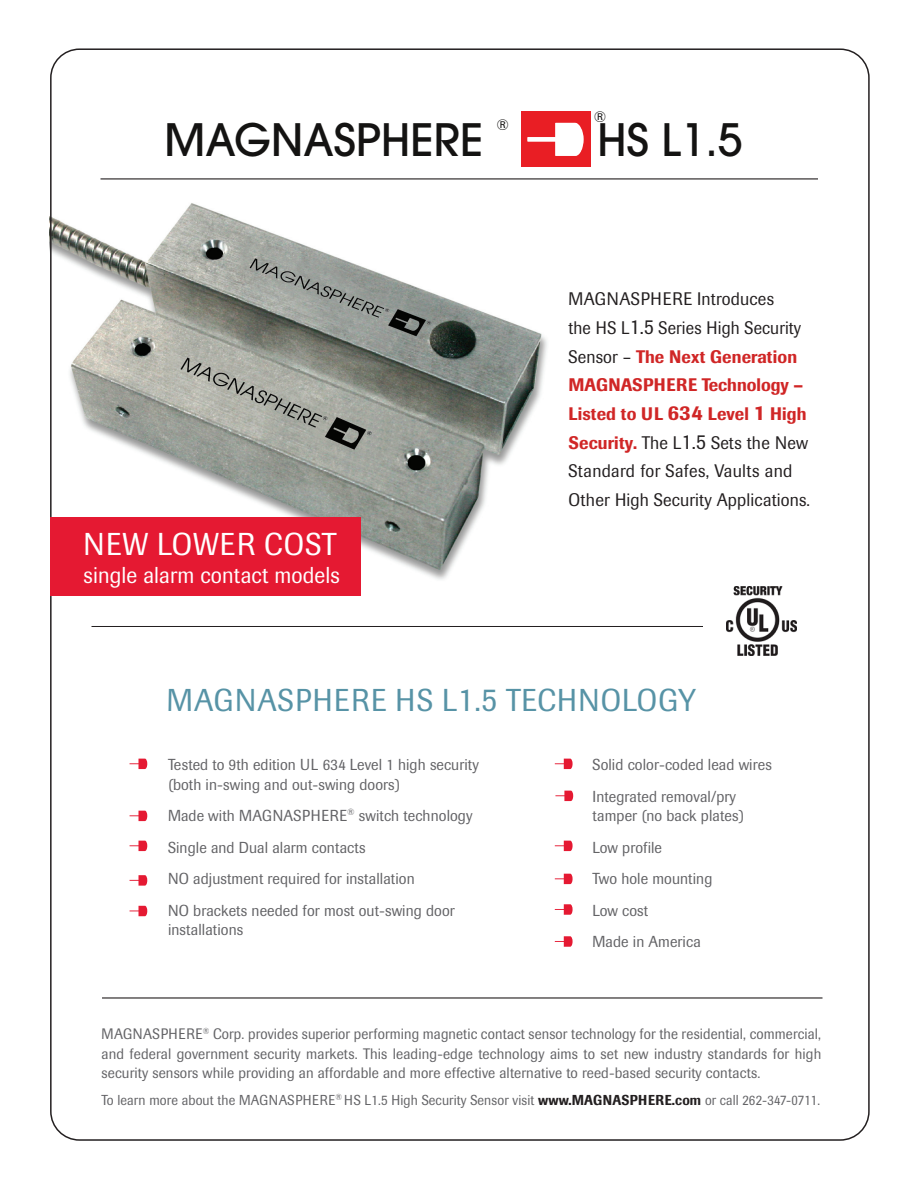
<style>
.page{position:relative;width:918px;height:1188px;background:#fff}
.page>*{position:absolute;margin:0;border:0;box-sizing:border-box;transform-origin:0 0}
.t1{font:500 44.4px "Avant Garde";color:#141312}
.t2{font:31.35px "Imago";letter-spacing:.035em;color:#5793a6;scale:.95 1}
.t3{font:31.35px "Imago";letter-spacing:.035em;color:#fff;scale:.95 1}
.t4{font:22.8px "Imago";letter-spacing:.005em;color:#fff;scale:.94 1}
.t5{font:18px/28.7px "Imago";letter-spacing:.01em;color:#231f20;scale:.94 1}
.t6{font:15.75px/31.5px "Imago";letter-spacing:.005em;color:#636366;scale:.94 1}
.t7{font:15px/19.5px "Imago";letter-spacing:.01em;color:#636366;text-align:justify;scale:.92 1}
.t8{font:15px "Imago";color:#141312}
.t9{font:14.25px "Imago";letter-spacing:.01em;color:#636366;scale:.92 1}
.s1{font-size:21px}
.s2{font-weight:500;color:#d02626}
.s3{font-weight:500;font-size:21px;color:#d02626}
.s4{font-size:32.85px}
.s5{font-weight:500;color:#231f20}
</style>
<div class="page">
<img style="left:53px;top:203px;width:494px;height:377px">
<hr style="left:92px;top:626px;width:717px;height:1px;background:#231f20">
<div style="left:704px;top:579px;width:108px;height:94px;background:#fff"></div>
<div style="left:521px;top:112px;width:70px;height:55px;background:#e91e24"></div>
<svg style="left:527px;top:123px;width:57px;height:33px"></svg>
<svg style="left:130px;top:759px;width:17px;height:10px"></svg>
<svg style="left:130px;top:811px;width:17px;height:10px"></svg>
<svg style="left:130px;top:841px;width:17px;height:10px"></svg>
<svg style="left:130px;top:875px;width:17px;height:11px"></svg>
<svg style="left:130px;top:906px;width:17px;height:10px"></svg>
<hr style="left:100px;top:178px;width:718px;height:1px;background:#231f20">
<hr style="left:102px;top:997px;width:721px;height:2px;background:#231f20">
<svg style="left:555px;top:759px;width:18px;height:10px"></svg>
<svg style="left:555px;top:841px;width:18px;height:10px"></svg>
<svg style="left:555px;top:874px;width:18px;height:10px"></svg>
<svg style="left:555px;top:904px;width:18px;height:11px"></svg>
<svg style="left:555px;top:936px;width:18px;height:11px"></svg>
<img style="left:726px;top:587px;width:70px;height:69px">
<div style="left:51px;top:518px;width:310px;height:78px;background:#e51932"></div>
<svg style="left:555px;top:791px;width:18px;height:10px"></svg>
<p class="t8" style="left:594px;top:108px;width:14px">®</p>
<p class="t8" style="left:496px;top:116px;width:14px">®</p>
<h1 class="t1" style="left:164px;top:112px;width:321px">MAGNASPHERE</h1>
<h1 class="t1" style="left:597px;top:112px;width:147px">HS L1.5</h1>
<h2 class="t3" style="left:83px;top:526px;width:268px">NEW LOWER COST</h2>
<h3 class="t4" style="left:83px;top:562px;width:274px">single alarm contact models</h3>
<p class="t5" style="left:568px;top:285px;width:259px">MAGNASPHERE Introduces<br>the HS L<span class="s1">1.5</span> Series High Security<br>Sensor – <span class="s2">The Next Generation<br>MAGNASPHERE Technology –<br>Listed to UL</span> <span class="s3">634</span> <span class="s2">Level</span> <span class="s3">1</span> <span class="s2">High<br>Security.</span> The L<span class="s1">1.5</span> Sets the New<br>Standard for Safes, Vaults and<br>Other High Security Applications.</p>
<h2 class="t2" style="left:167px;top:682px;width:559px">MAGNASPHERE HS L<span class="s4">1.5</span> TECHNOLOGY</h2>
<p class="t6" style="left:168px;top:755px;width:332px;line-height:19.5px">Tested to 9th edition UL 634 Level 1 high security (both in-swing and out-swing doors)</p>
<p class="t6" style="left:168px;top:800px;width:326px">Made with MAGNASPHERE<sup>®</sup> switch technology Single and Dual alarm contacts<br>NO adjustment required for installation<br>NO brackets needed for most out-swing door</p>
<p class="t6" style="left:168px;top:914px;width:82px">installations</p>
<p class="t6" style="left:593px;top:749px;width:193px">Solid color-coded lead wires<br>Integrated removal/pry</p>
<p class="t6" style="left:593px;top:800px;width:162px">tamper (no back plates)<br>Low profile<br>Two hole mounting<br>Low cost<br>Made in America</p>
<p class="t7" style="left:102px;top:1024px;width:784px">MAGNASPHERE<sup>®</sup> Corp. provides superior performing magnetic contact sensor technology for the residential, commercial, and federal government security markets. This leading-edge technology aims to set new industry standards for high security sensors while providing an affordable and more effective alternative to reed-based security contacts.</p>
<p class="t9" style="left:102px;top:1092px;width:783px">To learn more about the MAGNASPHERE<sup>®</sup> HS L1.5 High Security Sensor visit <span class="s5">www.MAGNASPHERE.com</span> or call 262-347-0711.</p>
</div>
